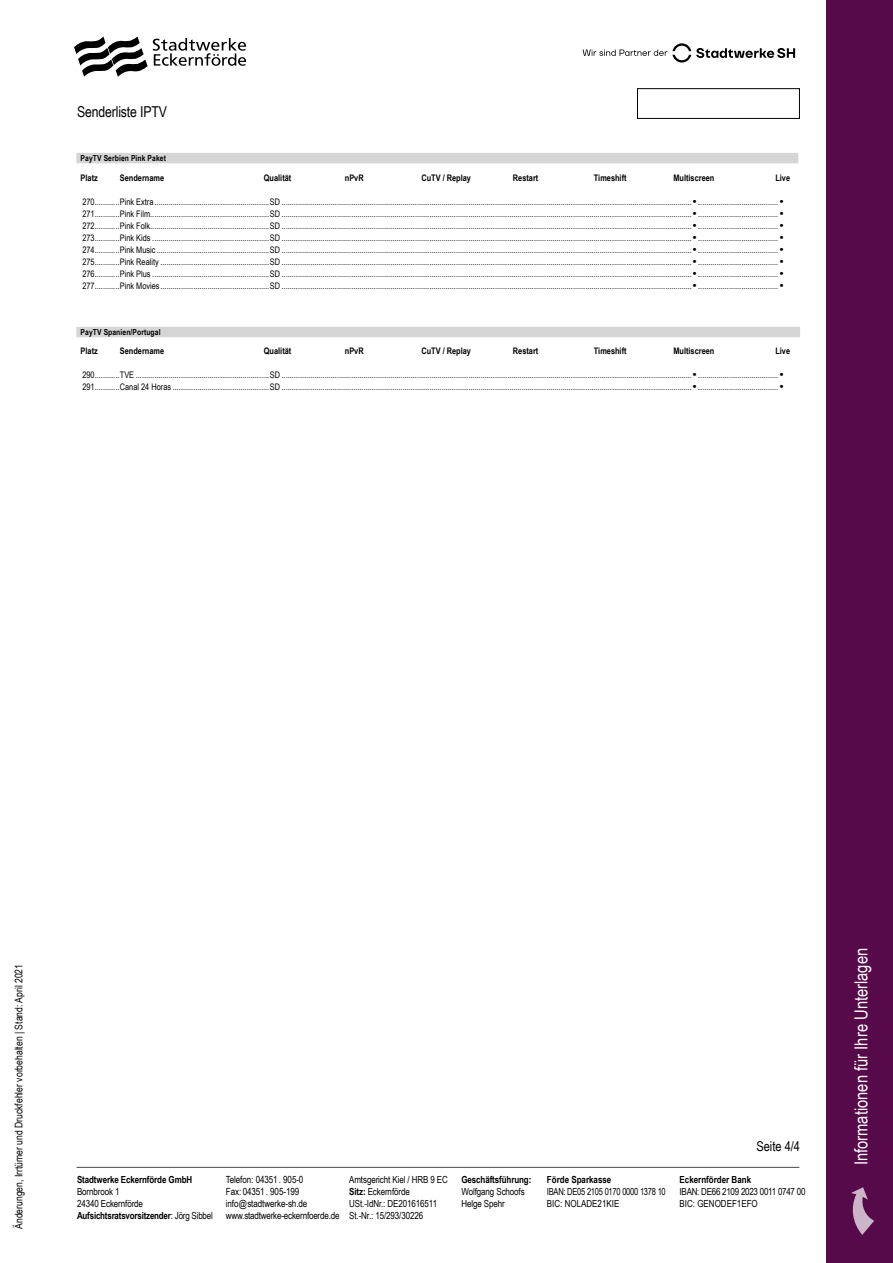
<style>
.page{position:relative;width:893px;height:1263px;background:#fff}
.page>*{position:absolute;margin:0;border:0;box-sizing:border-box;transform-origin:0 0}
.t1{font:18px "Arial Narrow";color:#fff}
.t2{font:15px "Arial Narrow";letter-spacing:-.01em;color:#000}
.t3{font:13.5px "Arial Narrow";color:#000}
.t4{font:10.5px "Arial Narrow";color:#000}
.t5{font:9.9px/12.1px "Arial Narrow";letter-spacing:-.01em;color:#000}
.t6{font:9.75px/12px "Arial Narrow";letter-spacing:-.01em;color:#000}
.t7{font:700 9.75px "Arial Narrow";letter-spacing:-.01em;color:#000}
.t8{font:9.75px/12px "Arial Narrow";letter-spacing:-.01em;color:#000;scale:.94 1}
.t9{font:9px/12px "Arial Narrow";color:#000}
.t10{font:700 9px "Arial Narrow";color:#000}
.t11{font:700 8.25px "Arial Narrow";letter-spacing:.01em;color:#000}
.s1{font-family:"Arial";font-weight:700;font-size:10.5px}
.s2{font-weight:700}
</style>
<div class="page">
<hr style="left:77px;top:1167px;width:722px;height:1px;background:#484848">
<div style="left:76px;top:327px;width:724px;height:10px;background:#d6d6d6"></div>
<div style="left:637px;top:88px;width:163px;height:31px;border:1px solid #000"></div>
<svg style="left:583px;top:43px;width:212px;height:20px"></svg>
<div style="left:76px;top:153px;width:722px;height:10px;background:#d6d6d6"></div>
<div style="left:826px;top:0;width:67px;height:1263px;background:#570a49"></div>
<svg style="left:851px;top:1187px;width:23px;height:48px"></svg>
<svg style="left:74px;top:36px;width:172px;height:41px"></svg>
<h2 class="t2" style="left:77px;top:101px;width:92px">Senderliste IPTV</h2>
<p class="t11" style="left:81px;top:152px;width:87px">PayTV Serbien Pink Paket</p>
<p class="t10" style="left:81px;top:171px;width:19px">Platz</p>
<p class="t10" style="left:120px;top:171px;width:46px">Sendername</p>
<p class="t10" style="left:264px;top:171px;width:29px">Qualität</p>
<p class="t10" style="left:345px;top:171px;width:20px">nPvR</p>
<p class="t10" style="left:421px;top:171px;width:51px">CuTV / Replay</p>
<p class="t10" style="left:513px;top:171px;width:27px">Restart</p>
<p class="t10" style="left:594px;top:171px;width:34px">Timeshift</p>
<p class="t10" style="left:673px;top:171px;width:43px">Multiscreen</p>
<p class="t10" style="left:775px;top:171px;width:16px">Live</p>
<p class="t9" style="left:82px;top:195px;width:703px;text-align:justify">270............Pink Extra........................................................SD ........................................................................................................................................................................................................<span class="s1">•</span> ....................................... <span class="s1">• </span>271............Pink Film..........................................................SD ........................................................................................................................................................................................................<span class="s1">•</span> ....................................... <span class="s1">• </span>272............Pink Folk..........................................................SD ........................................................................................................................................................................................................<span class="s1">•</span> ....................................... <span class="s1">• </span>273............Pink Kids .........................................................SD ........................................................................................................................................................................................................<span class="s1">•</span> ....................................... <span class="s1">• </span>274............Pink Music.......................................................SD ........................................................................................................................................................................................................<span class="s1">•</span> ....................................... <span class="s1">• </span>275............Pink Reality .....................................................SD ........................................................................................................................................................................................................<span class="s1">•</span> ....................................... <span class="s1">• </span>276............Pink Plus .........................................................SD ........................................................................................................................................................................................................<span class="s1">•</span> ....................................... <span class="s1">• </span>277............Pink Movies.....................................................SD ........................................................................................................................................................................................................<span class="s1">•</span> ....................................... <span class="s1">•</span></p>
<p class="t11" style="left:81px;top:326px;width:81px">PayTV Spanien/Portugal</p>
<p class="t10" style="left:81px;top:344px;width:19px">Platz</p>
<p class="t10" style="left:120px;top:344px;width:46px">Sendername</p>
<p class="t10" style="left:264px;top:344px;width:29px">Qualität</p>
<p class="t10" style="left:345px;top:344px;width:20px">nPvR</p>
<p class="t10" style="left:421px;top:344px;width:51px">CuTV / Replay</p>
<p class="t10" style="left:513px;top:344px;width:27px">Restart</p>
<p class="t10" style="left:594px;top:344px;width:34px">Timeshift</p>
<p class="t10" style="left:673px;top:344px;width:43px">Multiscreen</p>
<p class="t10" style="left:775px;top:344px;width:16px">Live</p>
<p class="t9" style="left:82px;top:369px;width:703px">290............TVE .................................................................SD ........................................................................................................................................................................................................<span class="s1">•</span> ....................................... <span class="s1">•<br></span>291............Canal 24 Horas ...............................................SD ........................................................................................................................................................................................................<span class="s1">•</span> ....................................... <span class="s1">•</span></p>
<p class="t4" style="left:11px;top:1229px;width:267px;rotate:-90deg">Änderungen, Irrtümer und Druckfehler vorbehalten | Stand: April 2021</p>
<p class="t7" style="left:77px;top:1172px;width:117px">Stadtwerke Eckernförde GmbH</p>
<p class="t6" style="left:77px;top:1185px;width:137px">Bornbrook 1<br>24340 Eckernförde<br><span class="s2">Aufsichtsratsvorsitzender</span>: Jörg Sibbel</p>
<p class="t5" style="left:226px;top:1173px;width:115px">Telefon: 04351. 905-0<br>Fax: 04351. 905-199 info@stadtwerke-sh.de www.stadtwerke-eckernfoerde.de</p>
<p class="t6" style="left:349px;top:1173px;width:100px">Amtsgericht Kiel / HRB 9 EC<br><span class="s2">Sitz:</span> Eckernförde<br>USt.-IdNr.: DE201616511<br>St.-Nr.: 15/293/30226</p>
<p class="t7" style="left:461px;top:1172px;width:71px">Geschäftsführung:</p>
<p class="t6" style="left:461px;top:1185px;width:65px">Wolfgang Schoofs<br>Helge Spehr</p>
<p class="t7" style="left:547px;top:1172px;width:66px">Förde Sparkasse</p>
<p class="t8" style="left:547px;top:1185px;width:128px">IBAN: DE05 2105 0170 0000 1378 10<br>BIC: NOLADE21KIE</p>
<h3 class="t3" style="left:756px;top:1136px;width:45px">Seite 4/4</h3>
<p class="t7" style="left:680px;top:1172px;width:73px">Eckernförder Bank</p>
<p class="t6" style="left:680px;top:1185px;width:127px">IBAN: DE66 2109 2023 0011 0747 00<br>BIC: GENODEF1EFO</p>
<h1 class="t1" style="left:848px;top:1165px;width:219px;rotate:-90deg">Informationen für Ihre Unterlagen</h1>
</div>
